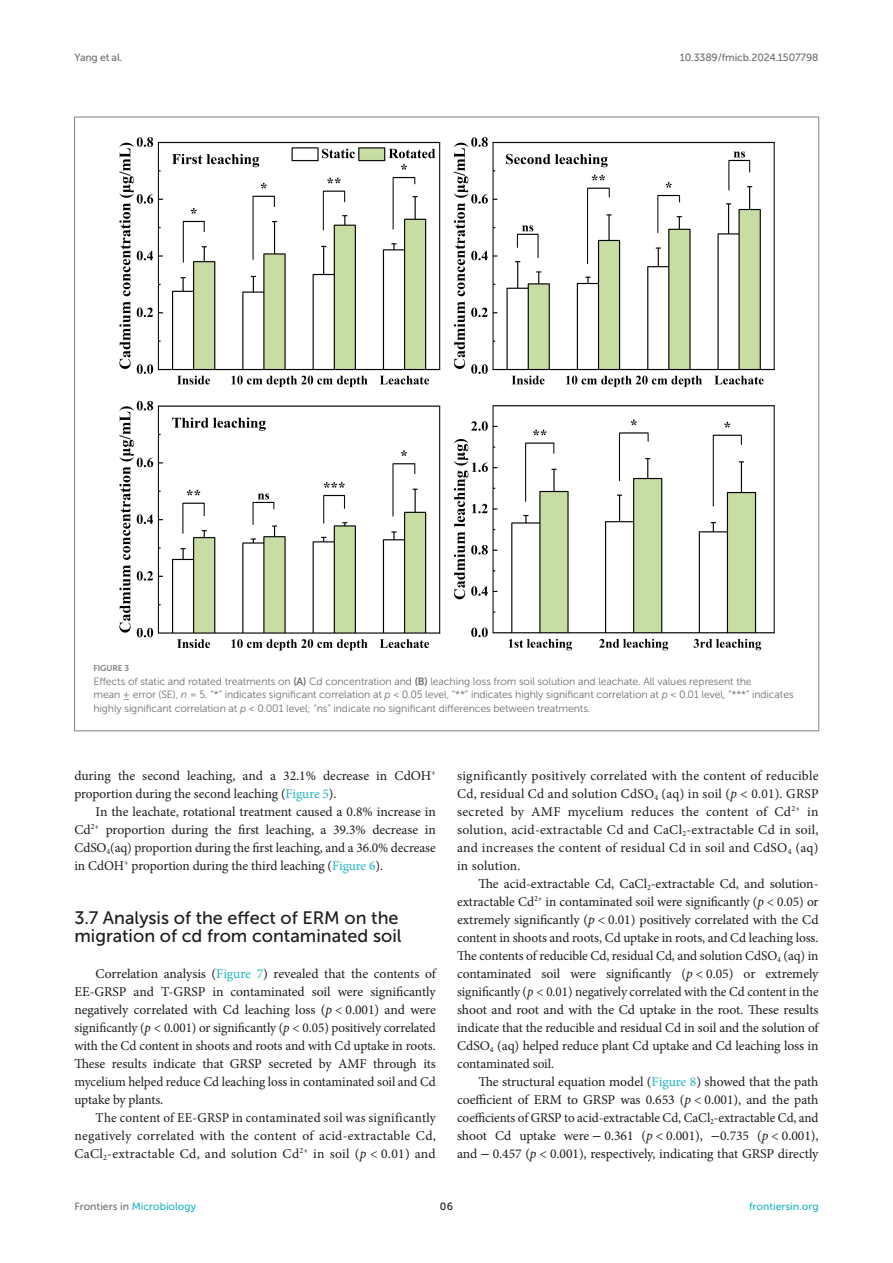
<style>
.page{position:relative;width:893px;height:1263px;background:#fff}
.page>*{position:absolute;margin:0;border:0;box-sizing:border-box;transform-origin:0 0}
.HEAD_2{font:18px/18px "Museo Sans 500";color:#1b1c1b}
.TEXT{font:13.5px/18px "Minion Pro";letter-spacing:-.005em;color:#1b1c1b;text-align:justify}
.FIG_LEG{font:10.5px/13.5px "Museo Sans 300";letter-spacing:-.01em;color:#706f70}
.t1{font:10.5px "Museo Sans 500";color:#1db5c3}
.t2{font:10.5px "Museo Sans 500";letter-spacing:-.015em;color:#706f70}
.t3{font:10.5px "Museo Sans 500";color:#1b1c1b}
.FIG_HD{font:8.25px "Museo Sans 700";letter-spacing:-.01em;color:#7e7f7f}
.s1{font-family:"Museo Sans 700"}
.s2{font-style:italic}
.s3{color:#1db5c3}
.s4{font-family:"STIX General"}
.s5{color:#706f70}
</style>
<div class="page">
<img style="left:119px;top:137px;width:656px;height:514px">
<p class="t2" style="left:74px;top:51px;width:49px">Yang et al.</p>
<p class="t2" style="left:680px;top:51px;width:140px">10.3389/fmicb.2024.1507798</p>
<p class="FIG_HD" style="left:94px;top:664px;width:37px">FIGURE 3</p>
<p class="FIG_LEG" style="left:94px;top:675px;width:702px">Effects of static and rotated treatments on <span class="s1">(A)</span> Cd concentration and <span class="s1">(B)</span> leaching loss from soil solution and leachate. All values represent the<br>mean ± error (SE), <span class="s2">n</span> = 5. “*” indicates significant correlation at <span class="s2">p</span> &lt; 0.05 level, “**” indicates highly significant correlation at <span class="s2">p</span> &lt; 0.01 level, “***” indicates highly significant correlation at <span class="s2">p</span> &lt; 0.001 level; “ns” indicate no significant differences between treatments.</p>
<p class="TEXT" style="left:74px;top:767px;width:363px">during the second leaching, and a 32.1% decrease in CdOH<sup>+ </sup>proportion during the second leaching (<span class="s3">Figure 5</span>).</p>
<p class="TEXT" style="left:74px;top:803px;width:363px;text-indent:21px">In the leachate, rotational treatment caused a 0.8% increase in Cd<sup>2+</sup> proportion during the first leaching, a 39.3% decrease in CdSO<sub>4</sub>(aq) proportion during the first leaching, and a 36.0% decrease in CdOH<sup>+</sup> proportion during the third leaching (<span class="s3">Figure 6</span>).</p>
<p class="HEAD_2" style="left:74px;top:909px;width:329px">3.7 Analysis of the effect of ERM on the migration of cd from contaminated soil</p>
<p class="TEXT" style="left:74px;top:965px;width:363px;text-indent:21px">Correlation analysis (<span class="s3">Figure 7</span>) revealed that the contents of EE-GRSP and T-GRSP in contaminated soil were significantly negatively correlated with Cd leaching loss (<span class="s2">p</span> &lt; 0.001) and were significantly (<span class="s2">p</span> &lt; 0.001) or significantly (<span class="s2">p</span> &lt; 0.05) positively correlated with the Cd content in shoots and roots and with Cd uptake in roots.<br>These results indicate that GRSP secreted by AMF through its mycelium helped reduce Cd leaching loss in contaminated soil and Cd uptake by plants.</p>
<p class="TEXT" style="left:74px;top:1109px;width:363px;text-indent:21px">The content of EE-GRSP in contaminated soil was significantly negatively correlated with the content of acid-extractable Cd, CaCl<sub>2</sub>-extractable Cd, and solution Cd<sup>2+</sup> in soil (<span class="s2">p</span> &lt; 0.01) and</p>
<p class="TEXT" style="left:457px;top:767px;width:363px">significantly positively correlated with the content of reducible Cd, residual Cd and solution CdSO<sub>4</sub> (aq) in soil (<span class="s2">p</span> &lt; 0.01). GRSP secreted by AMF mycelium reduces the content of Cd<sup>2+</sup> in solution, acid-extractable Cd and CaCl<sub>2</sub>-extractable Cd in soil, and increases the content of residual Cd in soil and CdSO<sub>4</sub> (aq) in solution.</p>
<p class="TEXT" style="left:457px;top:875px;width:363px;text-indent:21px">The acid-extractable Cd, CaCl<sub>2</sub>-extractable Cd, and solution&shy;extractable Cd<sup>2+</sup> in contaminated soil were significantly (<span class="s2">p</span> &lt; 0.05) or extremely significantly (<span class="s2">p</span> &lt; 0.01) positively correlated with the Cd content in shoots and roots, Cd uptake in roots, and Cd leaching loss.<br>The contents of reducible Cd, residual Cd, and solution CdSO<sub>4</sub> (aq) in contaminated soil were significantly (<span class="s2">p</span> &lt; 0.05) or extremely significantly (<span class="s2">p</span> &lt; 0.01) negatively correlated with the Cd content in the shoot and root and with the Cd uptake in the root. These results indicate that the reducible and residual Cd in soil and the solution of CdSO<sub>4</sub> (aq) helped reduce plant Cd uptake and Cd leaching loss in contaminated soil.</p>
<p class="TEXT" style="left:457px;top:1073px;width:363px;text-indent:21px">The structural equation model (<span class="s3">Figure 8</span>) showed that the path coefficient of ERM to GRSP was 0.653 (<span class="s2">p</span> &lt; 0.001), and the path coefficients of GRSP to acid-extractable Cd, CaCl<sub>2</sub>-extractable Cd, and shoot Cd uptake were <span class="s4">−</span> 0.361 (<span class="s2">p</span> &lt; 0.001), <span class="s4">−</span>0.735 (<span class="s2">p</span> &lt; 0.001), and <span class="s4">−</span> 0.457 (<span class="s2">p</span> &lt; 0.001), respectively, indicating that GRSP directly</p>
<p class="t1" style="left:74px;top:1200px;width:123px"><span class="s5">Frontiers in</span> Microbiology</p>
<p class="t3" style="left:440px;top:1200px;width:15px">06</p>
<p class="t1" style="left:749px;top:1200px;width:71px">frontiersin.org</p>
</div>
